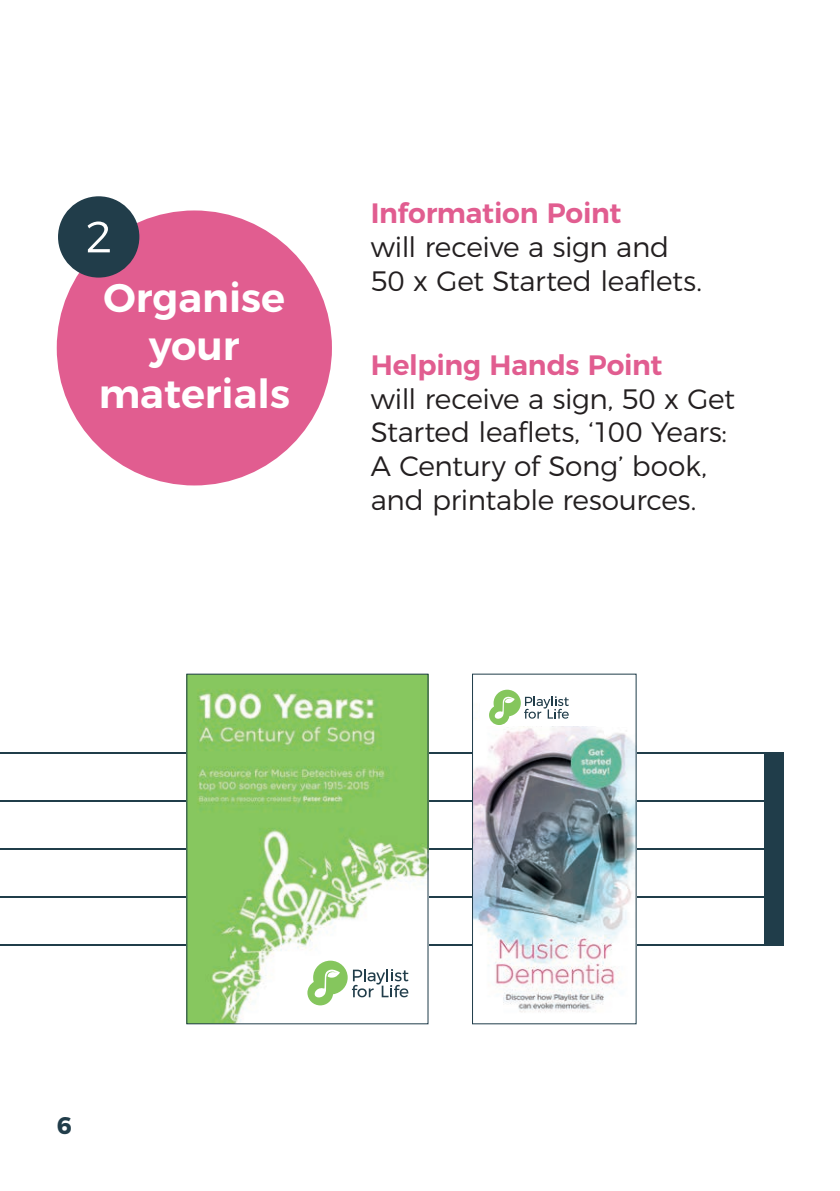
<style>
.page{position:relative;width:840px;height:1191px;background:#fff}
.page>*{position:absolute;margin:0;border:0;box-sizing:border-box;transform-origin:0 0}
.t1{font:600 40px/48px "Montserrat";color:#fff;text-align:center}
.t2{font:300 28px/33.6px "Montserrat";letter-spacing:-.015em;color:#231f20}
.t3{font:600 28px "Montserrat";letter-spacing:-.01em;color:#e15d90}
.t4{font:700 24px "Montserrat";color:#213d4a}
</style>
<div class="page">
<div style="left:57px;top:210px;width:275px;height:275px;background:#e15d90;border-radius:50%"></div>
<div style="left:58px;top:196px;width:81px;height:81px;background:#213d4a;border-radius:50%"></div>
<svg style="left:87px;top:221px;width:23px;height:31px"></svg>
<div style="left:763px;top:752px;width:19px;height:193px;background:#203d4a"></div>
<hr style="left:0;top:944px;width:781px;height:1px;background:#203d4a">
<hr style="left:0;top:896px;width:781px;height:1px;background:#203d4a">
<hr style="left:0;top:848px;width:781px;height:1px;background:#203d4a">
<hr style="left:0;top:800px;width:781px;height:1px;background:#203d4a">
<hr style="left:0;top:752px;width:781px;height:1px;background:#203d4a">
<img style="left:188px;top:675px;width:238px;height:347px">
<div style="left:186px;top:673px;width:242px;height:351px;border:1px solid #203d4a"></div>
<div style="left:285px;top:956px;width:137px;height:58px;background:#fff"></div>
<svg style="left:307px;top:960px;width:101px;height:45px"></svg>
<img style="left:473px;top:704px;width:161px;height:309px">
<div style="left:471px;top:673px;width:165px;height:351px;border:1px solid #203d4a"></div>
<div style="left:480px;top:680px;width:137px;height:45px;background:#fff"></div>
<svg style="left:489px;top:689px;width:79px;height:36px"></svg>
<h1 class="t1" style="left:99px;top:270px;width:193px">Organise your materials</h1>
<p class="t3" style="left:370px;top:191px;width:252px">Information Point</p>
<p class="t2" style="left:370px;top:228px;width:332px">will receive a sign and<br>50 x Get Started leaflets.</p>
<p class="t3" style="left:370px;top:342px;width:293px">Helping Hands Point</p>
<p class="t2" style="left:370px;top:379px;width:365px">will receive a sign, 50 x Get<br>Started leaflets, ‘100 Years:<br>A Century of Song’ book, and printable resources.</p>
<p class="t4" style="left:57px;top:1106px;width:16px">6</p>
</div>
